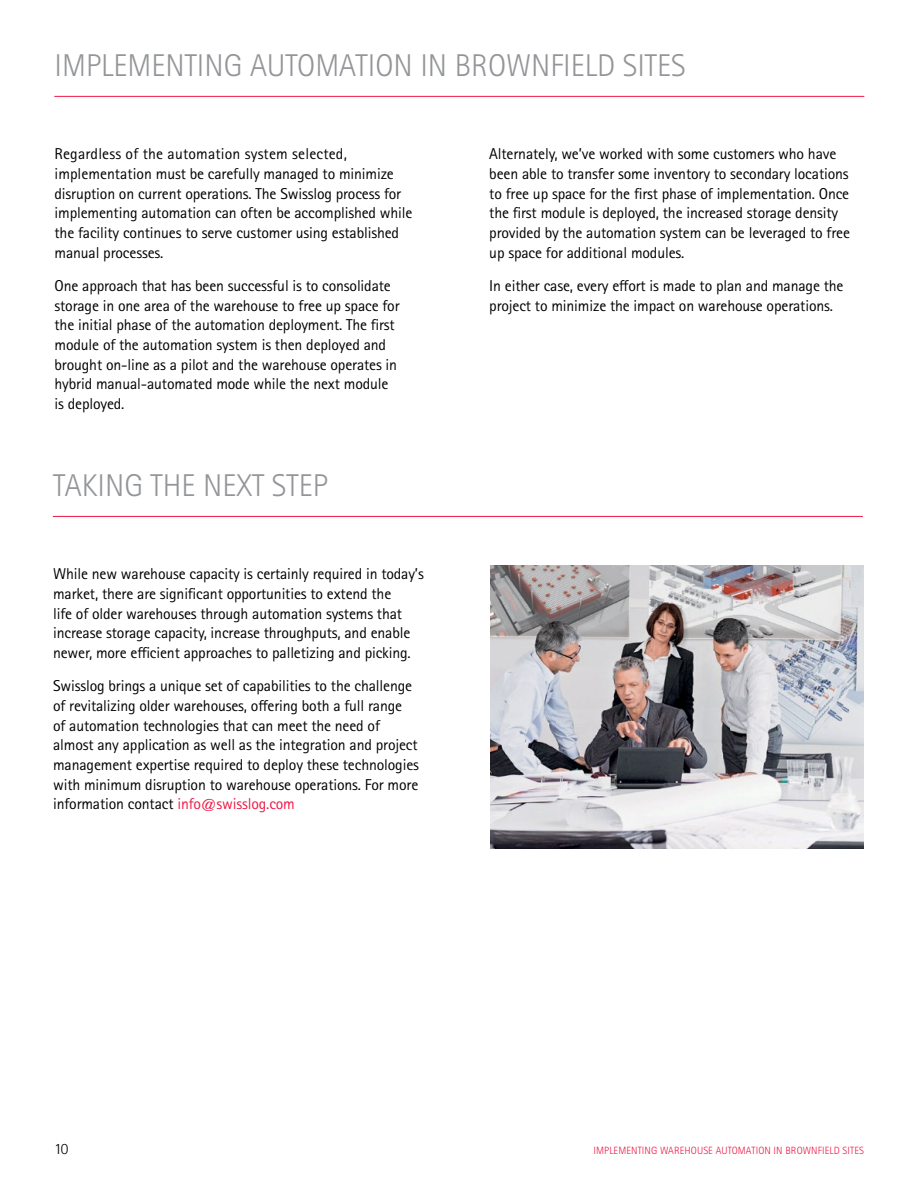
<style>
.page{position:relative;width:918px;height:1188px;background:#fff}
.page>*{position:absolute;margin:0;border:0;box-sizing:border-box;transform-origin:0 0}
.t1{font:300 31.5px "Rotis Sans Serif Pro";color:#939598}
.t2{font:15.75px/19.6px "Rotis Sans Serif Pro";letter-spacing:-.01em;color:#000}
.t3{font:300 15.75px "Rotis Sans Serif Pro";color:#000}
.t4{font:300 10.5px "Rotis Sans Serif Pro";letter-spacing:.01em;color:#ed1846}
.s1{color:#ed1846}
</style>
<div class="page">
<hr style="left:54px;top:96px;width:810px;height:1px;background:#ed1846">
<hr style="left:53px;top:516px;width:810px;height:1px;background:#ed1846">
<img style="left:490px;top:565px;width:374px;height:284px">
<h1 class="t1" style="left:55px;top:47px;width:633px">IMPLEMENTING AUTOMATION IN BROWNFIELD SITES</h1>
<p class="t2" style="left:55px;top:144px;width:360px">Regardless of the automation system selected, implementation must be carefully managed to minimize disruption on current operations. The Swisslog process for implementing automation can often be accomplished while the facility continues to serve customer using established manual processes.</p>
<p class="t2" style="left:55px;top:276px;width:347px">One approach that has been successful is to consolidate storage in one area of the warehouse to free up space for the initial phase of the automation deployment. The first module of the automation system is then deployed and brought on-line as a pilot and the warehouse operates in hybrid manual-automated mode while the next module is deployed.</p>
<h1 class="t1" style="left:53px;top:467px;width:276px">TAKING THE NEXT STEP</h1>
<p class="t2" style="left:53px;top:564px;width:372px">While new warehouse capacity is certainly required in today’s market, there are significant opportunities to extend the<br>life of older warehouses through automation systems that increase storage capacity, increase throughputs, and enable newer, more efficient approaches to palletizing and picking.</p>
<p class="t2" style="left:53px;top:676px;width:367px">Swisslog brings a unique set of capabilities to the challenge of revitalizing older warehouses, offering both a full range<br>of automation technologies that can meet the need of almost any application as well as the integration and project management expertise required to deploy these technologies with minimum disruption to warehouse operations. For more information contact <span class="s1">info@swisslog.com</span></p>
<p class="t2" style="left:489px;top:144px;width:362px">Alternately, we’ve worked with some customers who have been able to transfer some inventory to secondary locations to free up space for the first phase of implementation. Once the first module is deployed, the increased storage density provided by the automation system can be leveraged to free up space for additional modules.</p>
<p class="t2" style="left:489px;top:276px;width:356px">In either case, every effort is made to plan and manage the project to minimize the impact on warehouse operations.</p>
<p class="t3" style="left:54px;top:1139px;width:16px">10</p>
<p class="t4" style="left:594px;top:1144px;width:272px">IMPLEMENTING WAREHOUSE AUTOMATION IN BROWNFIELD SITES</p>
</div>
